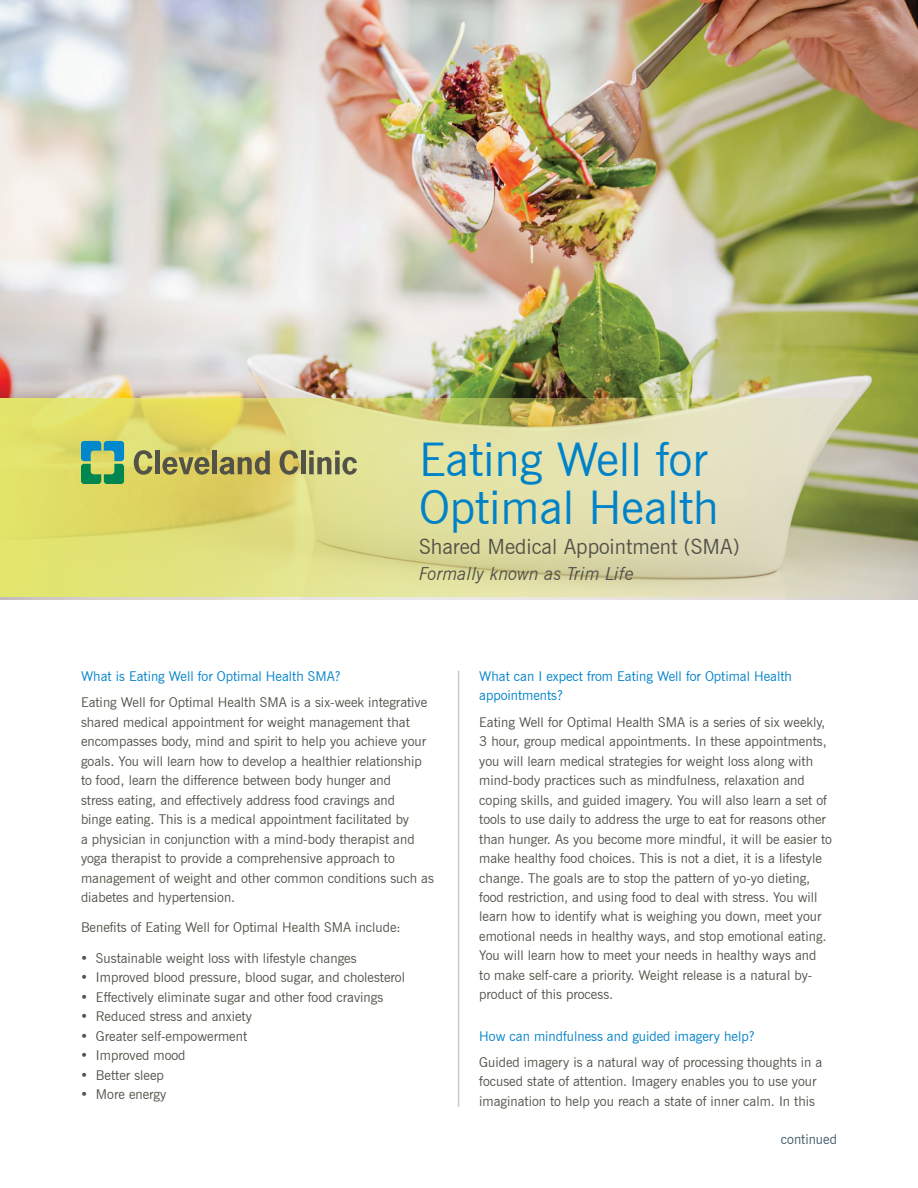
<style>
.page{position:relative;width:918px;height:1188px;background:#fff}
.page>*{position:absolute;margin:0;border:0;box-sizing:border-box;transform-origin:0 0}
.t1{font:46.5px/48px "News Gothic BT";color:#0082c8}
.t2{font:21px "News Gothic BT";color:#535249}
.t3{font:italic 18px "News Gothic BT";color:#535249}
.t4{font:13.5px/19.5px "News Gothic BT";color:#535249}
.t5{font:13.5px/19.5px "News Gothic BT";color:#0082c8}
.t6{font:13.5px "News Gothic BT";color:#405968}
</style>
<div class="page">
<img style="left:0;top:0;width:918px;height:599px">
<svg style="left:0;top:399px;width:918px;height:198px"></svg>
<svg style="left:81px;top:441px;width:43px;height:43px"></svg>
<svg style="left:134px;top:450px;width:18px;height:25px"></svg>
<div style="left:155px;top:451px;width:5px;height:23px;background:#535249"></div>
<svg style="left:162px;top:457px;width:47px;height:18px"></svg>
<div style="left:212px;top:451px;width:5px;height:23px;background:#535249"></div>
<svg style="left:279px;top:450px;width:19px;height:25px"></svg>
<hr style="left:301px;top:451px;width:4px;height:23px;background:#535249">
<svg style="left:309px;top:451px;width:48px;height:24px"></svg>
<svg style="left:220px;top:451px;width:50px;height:24px"></svg>
<hr style="left:458px;top:671px;width:1px;height:436px;background:#c9cacc">
<h1 class="t1" style="left:419px;top:435px;width:301px">Eating Well for<br>Optimal Health</h1>
<h2 class="t2" style="left:419px;top:534px;width:322px">Shared Medical Appointment (SMA)</h2>
<h3 class="t3" style="left:419px;top:563px;width:217px">Formally known as Trim Life</h3>
<p class="t5" style="left:81px;top:666px;width:261px">What is Eating Well for Optimal Health SMA?</p>
<p class="t4" style="left:81px;top:693px;width:354px">Eating Well for Optimal Health SMA is a six-week integrative shared medical appointment for weight management that encompasses body, mind and spirit to help you achieve your goals. You will learn how to develop a healthier relationship to food, learn the difference between body hunger and<br>stress eating, and effectively address food cravings and<br>binge eating. This is a medical appointment facilitated by<br>a physician in conjunction with a mind-body therapist and yoga therapist to provide a comprehensive approach to management of weight and other common conditions such as diabetes and hypertension.</p>
<p class="t4" style="left:81px;top:918px;width:321px">Benefits of Eating Well for Optimal Health SMA include:</p>
<p class="t4" style="left:81px;top:948px;width:277px">• Sustainable weight loss with lifestyle changes</p>
<p class="t4" style="left:81px;top:968px;width:326px">• Improved blood pressure, blood sugar, and cholesterol</p>
<p class="t4" style="left:81px;top:987px;width:304px">• Effectively eliminate sugar and other food cravings</p>
<p class="t4" style="left:81px;top:1007px;width:172px">• Reduced stress and anxiety</p>
<p class="t4" style="left:81px;top:1026px;width:168px">• Greater self-empowerment</p>
<p class="t4" style="left:81px;top:1046px;width:106px">• Improved mood</p>
<p class="t4" style="left:81px;top:1065px;width:84px">• Better sleep</p>
<p class="t4" style="left:81px;top:1085px;width:87px">• More energy</p>
<p class="t5" style="left:479px;top:666px;width:314px">What can I expect from Eating Well for Optimal Health appointments?</p>
<p class="t4" style="left:479px;top:712px;width:354px">Eating Well for Optimal Health SMA is a series of six weekly, 3 hour, group medical appointments. In these appointments, you will learn medical strategies for weight loss along with mind-body practices such as mindfulness, relaxation and coping skills, and guided imagery. You will also learn a set of tools to use daily to address the urge to eat for reasons other than hunger. As you become more mindful, it will be easier to make healthy food choices. This is not a diet, it is a lifestyle change. The goals are to stop the pattern of yo-yo dieting, food restriction, and using food to deal with stress. You will learn how to identify what is weighing you down, meet your emotional needs in healthy ways, and stop emotional eating.<br>You will learn how to meet your needs in healthy ways and<br>to make self-care a priority. Weight release is a natural by&shy;product of this process.</p>
<p class="t5" style="left:479px;top:1026px;width:277px">How can mindfulness and guided imagery help?</p>
<p class="t4" style="left:479px;top:1052px;width:345px">Guided imagery is a natural way of processing thoughts in a focused state of attention. Imagery enables you to use your imagination to help you reach a state of inner calm. In this</p>
<p class="t6" style="left:781px;top:1131px;width:58px">continued</p>
</div>
